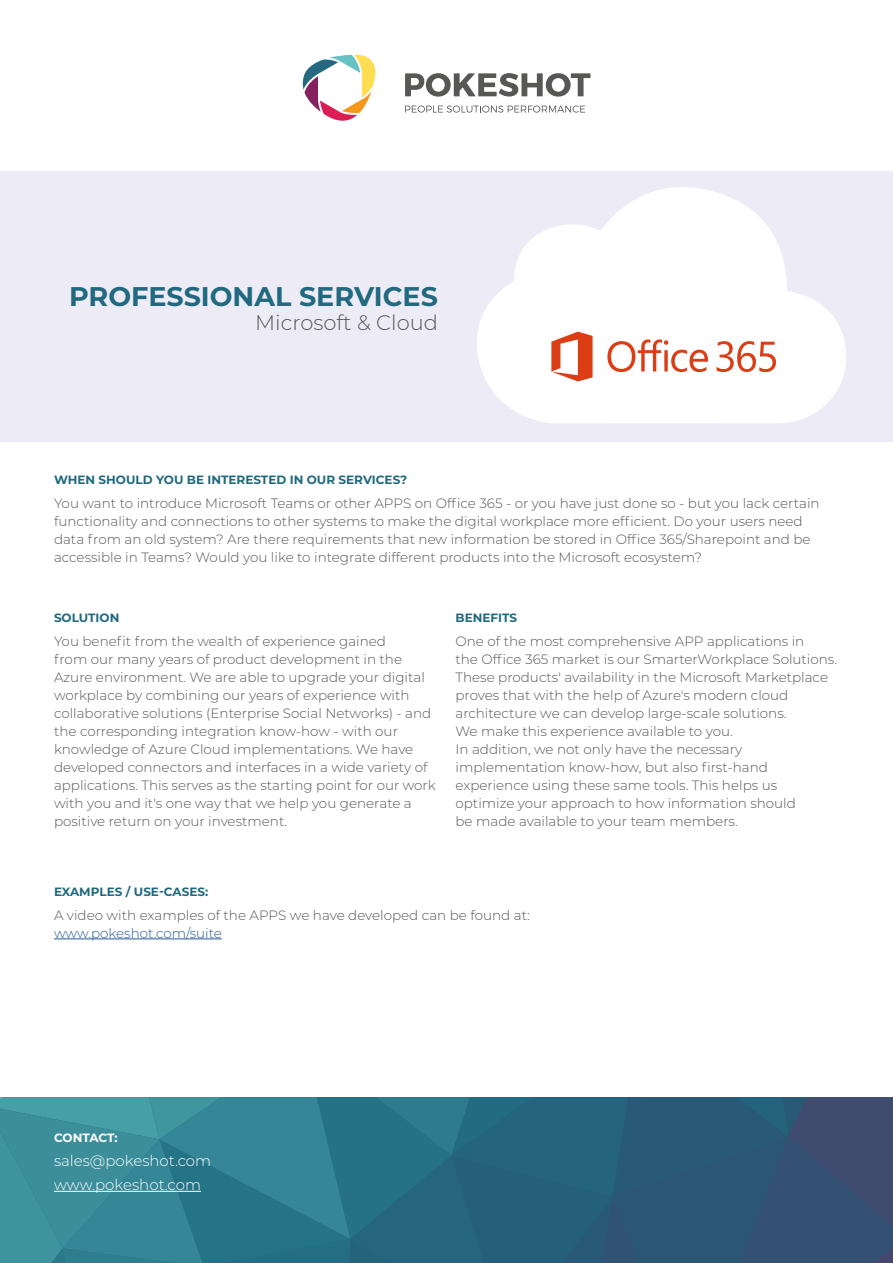
<style>
.page{position:relative;width:893px;height:1263px;background:#fff}
.page>*{position:absolute;margin:0;border:0;box-sizing:border-box;transform-origin:0 0}
.t1{font:700 27px "Montserrat";color:#20697f}
.t2{font:300 21px "Montserrat";color:#575657}
.t3{font:300 15px/24px "Montserrat";color:#fff}
.t4{font:300 13.5px/18px "Montserrat";color:#575657}
.t5{font:300 13.5px "Montserrat";color:#275b9b}
.t6{font:700 12px "Montserrat";color:#20697f}
.t7{font:700 12px "Montserrat";letter-spacing:-.01em;color:#fff}
</style>
<div class="page">
<svg style="left:0;top:1097px;width:893px;height:166px;background:#2e6c83"></svg>
<div style="left:0;top:172px;width:893px;height:270px;background:#edecf6"></div>
<hr style="left:54px;top:938px;width:168px;height:1px;background:#275b9b">
<svg style="left:302px;top:54px;width:74px;height:67px"></svg>
<svg style="left:405px;top:73px;width:185px;height:24px"></svg>
<svg style="left:405px;top:106px;width:180px;height:7px"></svg>
<hr style="left:54px;top:1191px;width:147px;height:1px;background:#fff">
<svg style="left:477px;top:187px;width:369px;height:236px;fill:#fff"></svg>
<svg style="left:551px;top:332px;width:42px;height:49px;background:#ea937c"></svg>
<svg style="left:717px;top:341px;width:59px;height:31px;background:#f2bdaf"></svg>
<svg style="left:607px;top:339px;width:101px;height:34px;background:#f4c7bb"></svg>
<h1 class="t1" style="left:69px;top:277px;width:370px">PROFESSIONAL SERVICES</h1>
<h2 class="t2" style="left:255px;top:308px;width:184px">Microsoft &amp; Cloud</h2>
<p class="t6" style="left:54px;top:471px;width:355px">WHEN SHOULD YOU BE INTERESTED IN OUR SERVICES?</p>
<p class="t4" style="left:54px;top:493px;width:767px">You want to introduce Microsoft Teams or other APPS on Office 365 - or you have just done so - but you lack certain functionality and connections to other systems to make the digital workplace more efficient. Do your users need data from an old system? Are there requirements that new information be stored in Office 365/Sharepoint and be accessible in Teams? Would you like to integrate different products into the Microsoft ecosystem?</p>
<p class="t6" style="left:54px;top:609px;width:67px">SOLUTION</p>
<p class="t4" style="left:54px;top:632px;width:383px">You benefit from the wealth of experience gained<br>from our many years of product development in the Azure environment. We are able to upgrade your digital workplace by combining our years of experience with collaborative solutions (Enterprise Social Networks) - and the corresponding integration know-how - with our knowledge of Azure Cloud implementations. We have developed connectors and interfaces in a wide variety of applications. This serves as the starting point for our work with you and it's one way that we help you generate a positive return on your investment.</p>
<p class="t6" style="left:455px;top:609px;width:63px">BENEFITS</p>
<p class="t4" style="left:455px;top:632px;width:383px">One of the most comprehensive APP applications in<br>the Office 365 market is our SmarterWorkplace Solutions.<br>These products' availability in the Microsoft Marketplace proves that with the help of Azure's modern cloud architecture we can develop large-scale solutions.<br>We make this experience available to you.<br>In addition, we not only have the necessary implementation know-how, but also first-hand experience using these same tools. This helps us optimize your approach to how information should<br>be made available to your team members.</p>
<p class="t6" style="left:54px;top:883px;width:156px">EXAMPLES / USE-CASES:</p>
<p class="t4" style="left:54px;top:905px;width:477px">A video with examples of the APPS we have developed can be found at:</p>
<p class="t5" style="left:54px;top:923px;width:169px">www.pokeshot.com/suite</p>
<p class="t7" style="left:54px;top:1129px;width:65px">CONTACT:</p>
<p class="t3" style="left:54px;top:1148px;width:159px">sales@pokeshot.com www.pokeshot.com</p>
</div>
